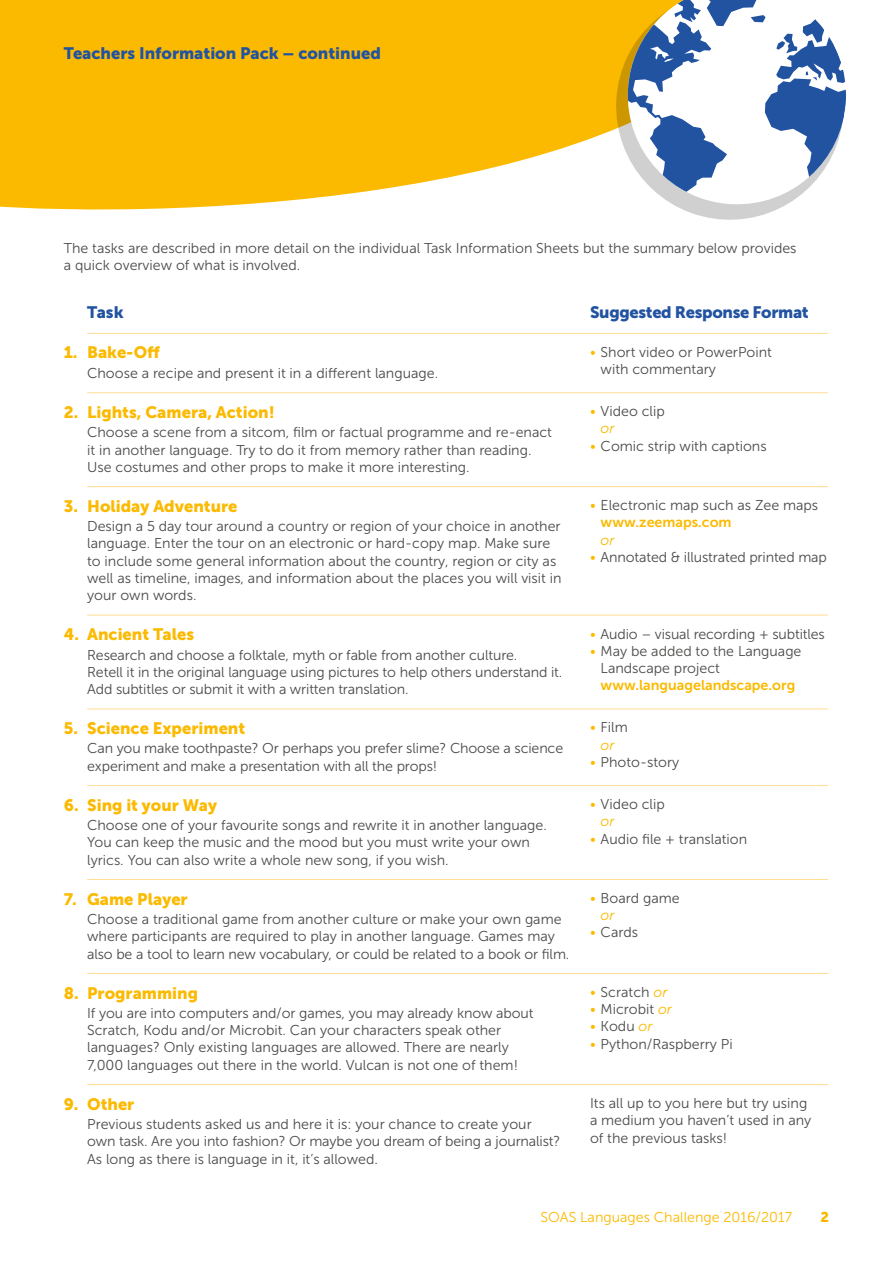
<style>
.page{position:relative;width:893px;height:1263px;background:#fff}
.page>*{position:absolute;margin:0;border:0;box-sizing:border-box;transform-origin:0 0}
.t1{font:16.5px "Museo Sans 900";color:#fbba00}
.t2{font:16.5px "Museo Sans 900";color:#2153a1}
.t3{font:16.5px "Museo Sans 900";letter-spacing:-.02em;color:#2153a1}
.t4{font:14.25px/17.2px "Museo Sans 300";color:#4a4a49}
.t5{font:14.25px "Museo Sans 700";color:#fbba00}
.t6{font:14.25px "Museo Sans 300";color:#fbba00}
.t7{font:italic 14.25px "Museo Sans 300";color:#fbba00}
.t8{font:14.25px "Museo Sans 900";color:#fbba00}
.s1{color:#fbba00}
.s2{font-style:italic;color:#fbba00}
</style>
<div class="page">
<svg style="left:0;top:0;width:616px;height:210px;background:#fbc019"></svg>
<svg style="left:616px;top:0;width:166px;height:220px"></svg>
<svg style="left:625px;top:195px;width:175px;height:12px"></svg>
<svg style="left:625px;top:0;width:222px;height:195px"></svg>
<hr style="left:87px;top:333px;width:503px;height:1px;background:#ffdd93">
<hr style="left:590px;top:333px;width:238px;height:1px;background:#ffdd93">
<hr style="left:87px;top:392px;width:503px;height:1px;background:#ffdd93">
<hr style="left:590px;top:392px;width:238px;height:1px;background:#ffdd93">
<hr style="left:87px;top:486px;width:503px;height:1px;background:#ffdd93">
<hr style="left:590px;top:486px;width:238px;height:1px;background:#ffdd93">
<hr style="left:87px;top:615px;width:503px;height:1px;background:#ffdd93">
<hr style="left:590px;top:615px;width:238px;height:1px;background:#ffdd93">
<hr style="left:87px;top:709px;width:503px;height:1px;background:#ffdd93">
<hr style="left:590px;top:709px;width:238px;height:1px;background:#ffdd93">
<hr style="left:87px;top:785px;width:503px;height:1px;background:#ffdd93">
<hr style="left:590px;top:785px;width:238px;height:1px;background:#ffdd93">
<hr style="left:87px;top:879px;width:503px;height:1px;background:#ffdd93">
<hr style="left:590px;top:879px;width:238px;height:1px;background:#ffdd93">
<hr style="left:87px;top:973px;width:503px;height:1px;background:#ffdd93">
<hr style="left:590px;top:973px;width:238px;height:1px;background:#ffdd93">
<hr style="left:87px;top:1084px;width:503px;height:1px;background:#ffdd93">
<hr style="left:590px;top:1084px;width:238px;height:1px;background:#ffdd93">
<p class="t2" style="left:64px;top:44px;width:319px">Teachers Information Pack – continued</p>
<p class="t4" style="left:64px;top:240px;width:734px">The tasks are described in more detail on the individual Task Information Sheets but the summary below provides a quick overview of what is involved.</p>
<p class="t2" style="left:87px;top:303px;width:38px">Task</p>
<p class="t3" style="left:590px;top:303px;width:220px">Suggested Response Format</p>
<p class="t1" style="left:64px;top:343px;width:98px">1. Bake-Off</p>
<p class="t4" style="left:87px;top:364px;width:352px">Choose a recipe and present it in a different language.</p>
<p class="t4" style="left:601px;top:343px;width:173px;text-indent:-11px"><span class="s1">•</span> Short video or PowerPoint with commentary</p>
<p class="t1" style="left:64px;top:403px;width:212px">2. Lights, Camera, Action!</p>
<p class="t4" style="left:87px;top:424px;width:466px">Choose a scene from a sitcom, film or factual programme and re-enact it in another language. Try to do it from memory rather than reading.<br>Use costumes and other props to make it more interesting.</p>
<p class="t1" style="left:64px;top:497px;width:175px">3. Holiday Adventure</p>
<p class="t4" style="left:87px;top:518px;width:476px">Design a 5 day tour around a country or region of your choice in another language. Enter the tour on an electronic or hard-copy map. Make sure to include some general information about the country, region or city as well as timeline, images, and information about the places you will visit in your own words.</p>
<p class="t1" style="left:64px;top:625px;width:132px">4. Ancient Tales</p>
<p class="t4" style="left:87px;top:646px;width:477px">Research and choose a folktale, myth or fable from another culture.<br>Retell it in the original language using pictures to help others understand it.<br>Add subtitles or submit it with a written translation.</p>
<p class="t1" style="left:64px;top:719px;width:183px">5. Science Experiment</p>
<p class="t4" style="left:87px;top:740px;width:478px">Can you make toothpaste? Or perhaps you prefer slime? Choose a science experiment and make a presentation with all the props!</p>
<p class="t1" style="left:64px;top:795px;width:155px">6. Sing it your Way</p>
<p class="t4" style="left:87px;top:817px;width:461px">Choose one of your favourite songs and rewrite it in another language.<br>You can keep the music and the mood but you must write your own lyrics. You can also write a whole new song, if you wish.</p>
<p class="t1" style="left:64px;top:889px;width:125px">7. Game Player</p>
<p class="t4" style="left:87px;top:910px;width:484px">Choose a traditional game from another culture or make your own game where participants are required to play in another language. Games may also be a tool to learn new vocabulary, or could be related to a book or film.</p>
<p class="t1" style="left:64px;top:983px;width:136px">8. Programming</p>
<p class="t4" style="left:87px;top:1004px;width:448px">If you are into computers and/or games, you may already know about Scratch, Kodu and/or Microbit. Can your characters speak other languages? Only existing languages are allowed. There are nearly 7,000 languages out there in the world. Vulcan is not one of them!</p>
<p class="t1" style="left:64px;top:1094px;width:72px">9. Other</p>
<p class="t4" style="left:87px;top:1116px;width:475px">Previous students asked us and here it is: your chance to create your own task. Are you into fashion? Or maybe you dream of being a journalist?<br>As long as there is language in it, it’s allowed.</p>
<p class="t4" style="left:601px;top:403px;width:66px;text-indent:-11px"><span class="s1">•</span> Video clip <span class="s2">or</span></p>
<p class="t4" style="left:590px;top:437px;width:178px"><span class="s1">•</span> Comic strip with captions</p>
<p class="t4" style="left:590px;top:497px;width:230px"><span class="s1">•</span> Electronic map such as Zee maps</p>
<p class="t5" style="left:601px;top:514px;width:132px">www.zeemaps.com</p>
<p class="t7" style="left:601px;top:532px;width:15px">or</p>
<p class="t4" style="left:590px;top:548px;width:238px"><span class="s1">•</span> Annotated &amp; illustrated printed map</p>
<p class="t4" style="left:590px;top:625px;width:236px"><span class="s1">•</span> Audio – visual recording + subtitles</p>
<p class="t4" style="left:601px;top:642px;width:202px;text-indent:-11px"><span class="s1">•</span> May be added to the Language<br>Landscape project</p>
<p class="t5" style="left:601px;top:677px;width:196px">www.languagelandscape.org</p>
<p class="t4" style="left:590px;top:719px;width:39px;text-align:center"><span class="s1">•</span> Film <span class="s2">or</span></p>
<p class="t4" style="left:590px;top:753px;width:91px"><span class="s1">•</span> Photo-story</p>
<p class="t4" style="left:601px;top:796px;width:66px;text-indent:-11px"><span class="s1">•</span> Video clip <span class="s2">or</span></p>
<p class="t4" style="left:590px;top:830px;width:159px"><span class="s1">•</span> Audio file + translation</p>
<p class="t4" style="left:601px;top:889px;width:81px;text-indent:-11px"><span class="s1">•</span> Board game <span class="s2">or</span></p>
<p class="t4" style="left:590px;top:924px;width:50px"><span class="s1">•</span> Cards</p>
<p class="t4" style="left:590px;top:983px;width:79px"><span class="s1">•</span> Scratch <span class="s2">or</span></p>
<p class="t4" style="left:590px;top:1001px;width:84px"><span class="s1">•</span> Microbit <span class="s2">or</span></p>
<p class="t4" style="left:590px;top:1018px;width:64px"><span class="s1">•</span> Kodu <span class="s2">or</span></p>
<p class="t4" style="left:590px;top:1035px;width:144px"><span class="s1">•</span> Python/Raspberry Pi</p>
<p class="t4" style="left:590px;top:1094px;width:223px">Its all up to you here but try using a medium you haven’t used in any of the previous tasks!</p>
<p class="t6" style="left:541px;top:1209px;width:253px">SOAS Languages Challenge 2016/2017</p>
<p class="t8" style="left:821px;top:1209px;width:10px">2</p>
</div>
